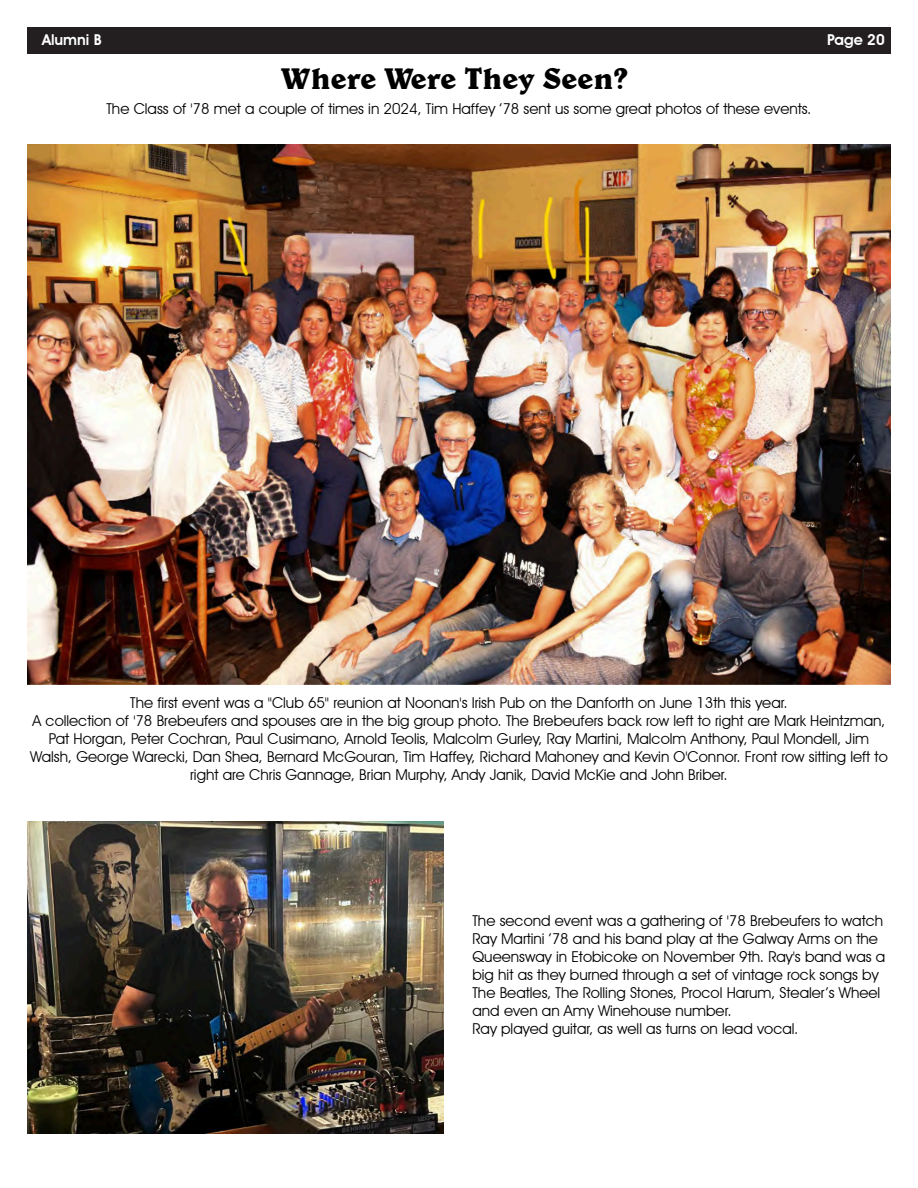
<style>
.page{position:relative;width:918px;height:1188px;background:#fff}
.page>*{position:absolute;margin:0;border:0;box-sizing:border-box;transform-origin:0 0}
.t1{font:700 30px "Belwe BT";color:#000}
.t2{font:15px/18px "Avant Garde IT Cby BT";color:#000;text-align:center}
.t3{font:600 15px "Avant Garde IT Cby BT";color:#fff}
</style>
<div class="page">
<div style="left:27px;top:27px;width:864px;height:27px;background:#231f20"></div>
<img style="left:27px;top:144px;width:864px;height:540px">
<img style="left:27px;top:822px;width:417px;height:312px">
<p class="t3" style="left:42px;top:33px;width:61px">Alumni B</p>
<p class="t3" style="left:827px;top:33px;width:59px">Page 20</p>
<h1 class="t1" style="left:281px;top:66px;width:348px">Where Were They Seen?</h1>
<p class="t2" style="left:106px;top:101px;width:707px">The Class of '78 met a couple of times in 2024, Tim Haffey ’78 sent us some great photos of these events.</p>
<p class="t2" style="left:30px;top:695px;width:859px">The first event was a "Club 65" reunion at Noonan's Irish Pub on the Danforth on June 13th this year.<br>A collection of '78 Brebeufers and spouses are in the big group photo. The Brebeufers back row left to right are Mark Heintzman, Pat Horgan, Peter Cochran, Paul Cusimano, Arnold Teolis, Malcolm Gurley, Ray Martini, Malcolm Anthony, Paul Mondell, Jim Walsh, George Warecki, Dan Shea, Bernard McGouran, Tim Haffey, Richard Mahoney and Kevin O'Connor. Front row sitting left to right are Chris Gannage, Brian Murphy, Andy Janik, David McKie and John Briber.</p>
<p class="t2" style="left:472px;top:913px;width:414px;text-align:left">The second event was a gathering of '78 Brebeufers to watch Ray Martini ’78 and his band play at the Galway Arms on the Queensway in Etobicoke on November 9th. Ray's band was a big hit as they burned through a set of vintage rock songs by The Beatles, The Rolling Stones, Procol Harum, Stealer’s Wheel and even an Amy Winehouse number.<br>Ray played guitar, as well as turns on lead vocal.</p>
</div>
